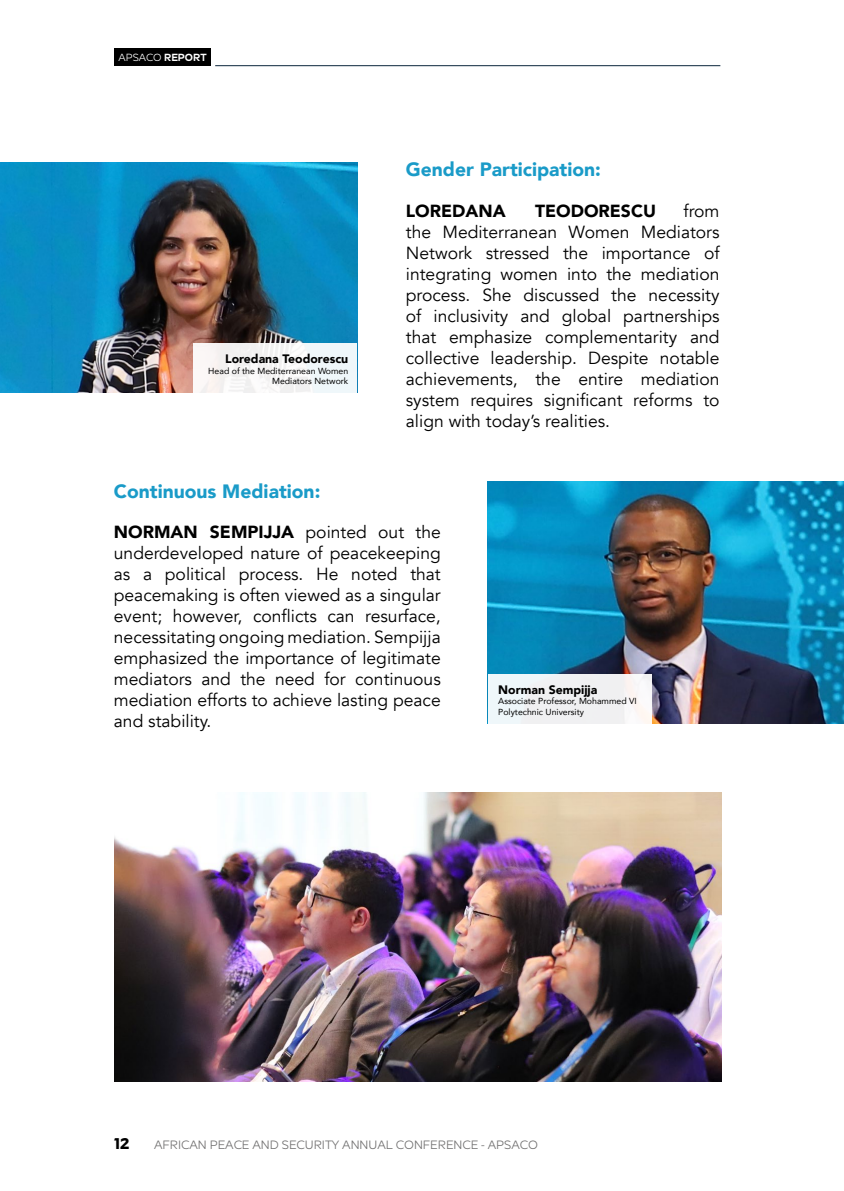
<style>
.page{position:relative;width:844px;height:1191px;background:#fff}
.page>*{position:absolute;margin:0;border:0;box-sizing:border-box;transform-origin:0 0}
.t1{font:900 19.25px "Avenir";color:#1a9bc8}
.t2{font:17.5px/21px "Avenir";color:#000;text-align:justify}
.t3{font:900 17.5px "Avenir";color:#000}
.t4{font:700 15.75px "Roundo";color:#000}
.t5{font:12.25px "Roundo";color:#706f6f}
.t6{font:900 12.25px "Avenir";color:#000}
.t7{font:10.5px "Roundo";color:#fff}
.t8{font:8.75px/10.5px "Avenir";color:#000;text-align:right}
.s1{font-weight:600}
.s2{font-weight:900}
</style>
<div class="page">
<div style="left:114px;top:49px;width:97px;height:17px;background:#000"></div>
<hr style="left:215px;top:65px;width:505px;height:1px;background:#0b263b">
<img style="left:0;top:162px;width:357px;height:230px">
<img style="left:487px;top:482px;width:356px;height:241px">
<img style="left:114px;top:792px;width:607px;height:289px">
<svg style="left:194px;top:343px;width:163px;height:49px"></svg>
<svg style="left:487px;top:674px;width:164px;height:49px"></svg>
<p class="t7" style="left:119px;top:52px;width:89px">APSACO <span class="s1">REPORT</span></p>
<p class="t6" style="left:225px;top:348px;width:125px">Loredana Teodorescu</p>
<p class="t8" style="left:208px;top:365px;width:141px">Head of the Mediterranean Women<br>Mediators Network</p>
<p class="t1" style="left:114px;top:474px;width:208px">Continuous Mediation:</p>
<p class="t1" style="left:406px;top:153px;width:197px">Gender Participation:</p>
<p class="t2" style="left:406px;top:200px;width:315px;text-indent:277px">from the Mediterranean Women Mediators Network stressed the importance of integrating women into the mediation process. She discussed the necessity of inclusivity and global partnerships that emphasize complementarity and collective leadership. Despite notable achievements, the entire mediation system requires significant reforms to align with today’s realities.</p>
<p class="t3" style="left:406px;top:195px;width:101px">LOREDANA</p>
<p class="t3" style="left:535px;top:195px;width:122px">TEODORESCU</p>
<p class="t2" style="left:114px;top:522px;width:328px"><span class="s2">NORMAN SEMPIJJA</span> pointed out the underdeveloped nature of peacekeeping as a political process. He noted that peacemaking is often viewed as a singular event; however, conflicts can resurface, necessitating ongoing mediation. Sempijja emphasized the importance of legitimate mediators and the need for continuous mediation efforts to achieve lasting peace and stability.</p>
<p class="t6" style="left:498px;top:679px;width:101px">Norman Sempijja</p>
<p class="t8" style="left:498px;top:696px;width:140px;text-align:left">Associate Professor, Mohammed VI<br>Polytechnic University</p>
<p class="t4" style="left:114px;top:1135px;width:17px">12</p>
<p class="t5" style="left:154px;top:1138px;width:385px">AFRICAN PEACE AND SECURITY ANNUAL CONFERENCE - APSACO</p>
</div>
